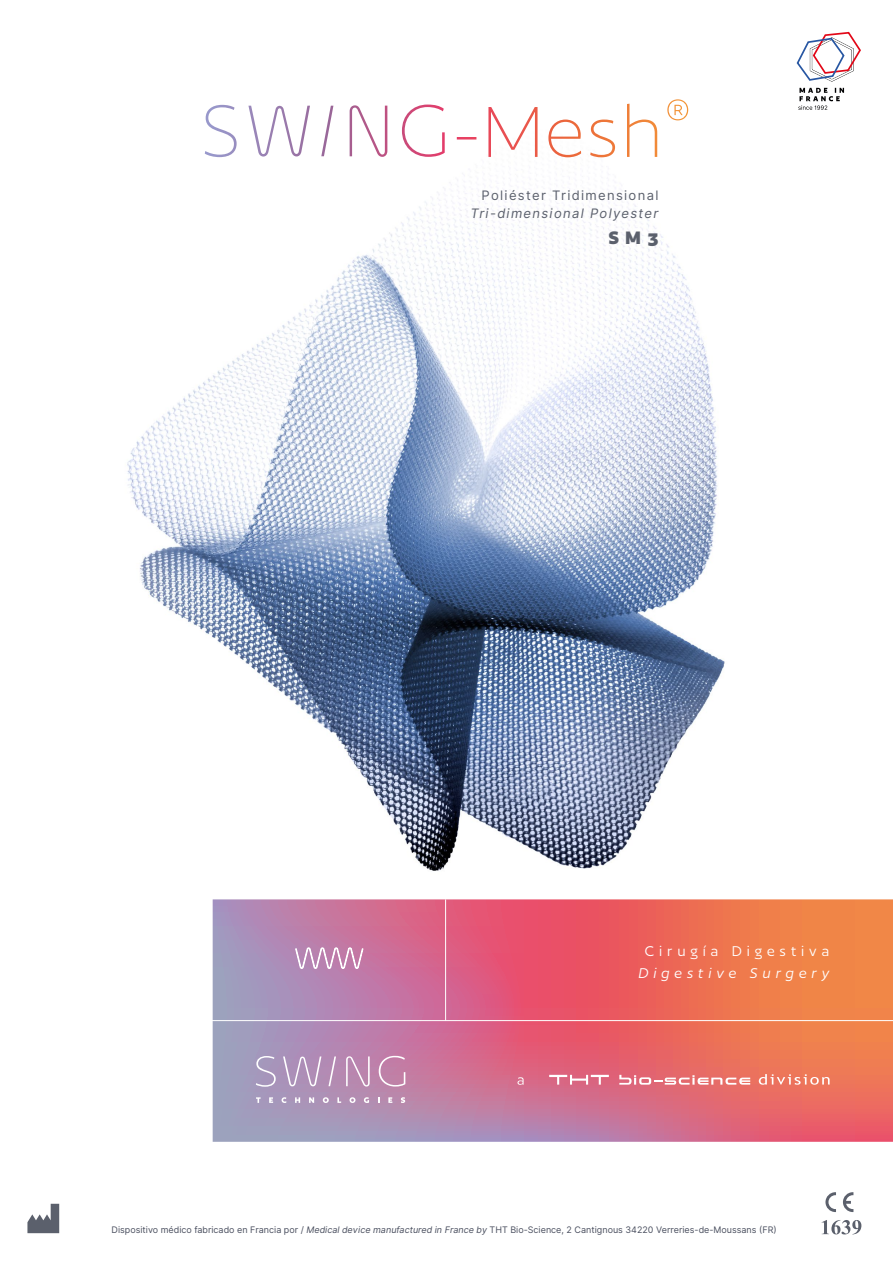
<style>
.page{position:relative;width:893px;height:1263px;background:#fff}
.page>*{position:absolute;margin:0;border:0;box-sizing:border-box;transform-origin:0 0}
.t1{font:700 21px "Author";color:#5b606c}
.t2{font:16.5px "Author";letter-spacing:.3em;color:#fff}
.t3{font:italic 16.5px "Author";letter-spacing:.3em;color:#fff}
.t4{font:italic 13.05px "Inter UI";letter-spacing:.1em;color:#5b606c}
.t5{font:13.05px "Inter UI";letter-spacing:.1em;color:#5b606c}
.t6{font:9px "Inter UI";color:#494e5e}
.s1{font-style:italic}
</style>
<div class="page">
<img style="left:127px;top:104px;width:598px;height:916px">
<svg style="left:213px;top:899px;width:680px;height:243px;background:#d4757f"></svg>
<svg style="left:796px;top:31px;width:65px;height:79px"></svg>
<svg style="left:549px;top:1075px;width:60px;height:9px"></svg>
<svg style="left:619px;top:1075px;width:131px;height:10px"></svg>
<svg style="left:759px;top:1074px;width:70px;height:11px"></svg>
<svg style="left:517px;top:1077px;width:7px;height:8px"></svg>
<svg style="left:256px;top:1056px;width:20px;height:31px"></svg>
<svg style="left:379px;top:1056px;width:26px;height:30px"></svg>
<svg style="left:283px;top:1056px;width:38px;height:30px"></svg>
<svg style="left:328px;top:1056px;width:8px;height:30px"></svg>
<svg style="left:346px;top:1056px;width:24px;height:30px"></svg>
<svg style="left:256px;top:1097px;width:5px;height:6px"></svg>
<svg style="left:269px;top:1097px;width:4px;height:6px"></svg>
<svg style="left:282px;top:1097px;width:4px;height:6px"></svg>
<svg style="left:295px;top:1097px;width:5px;height:6px"></svg>
<svg style="left:309px;top:1097px;width:5px;height:6px"></svg>
<svg style="left:323px;top:1097px;width:6px;height:6px"></svg>
<svg style="left:337px;top:1097px;width:4px;height:6px"></svg>
<svg style="left:349px;top:1097px;width:6px;height:6px"></svg>
<svg style="left:364px;top:1097px;width:5px;height:6px"></svg>
<svg style="left:388px;top:1097px;width:4px;height:6px"></svg>
<svg style="left:401px;top:1097px;width:4px;height:6px"></svg>
<svg style="left:295px;top:948px;width:68px;height:21px"></svg>
<svg style="left:457px;top:99px;width:231px;height:58px"></svg>
<svg style="left:205px;top:105px;width:32px;height:52px"></svg>
<svg style="left:402px;top:105px;width:43px;height:52px"></svg>
<svg style="left:248px;top:106px;width:62px;height:51px"></svg>
<svg style="left:321px;top:106px;width:12px;height:50px"></svg>
<svg style="left:350px;top:105px;width:37px;height:52px"></svg>
<svg style="left:825px;top:1192px;width:11px;height:20px"></svg>
<svg style="left:843px;top:1192px;width:10px;height:20px"></svg>
<svg style="left:821px;top:1220px;width:40px;height:14px"></svg>
<svg style="left:27px;top:1204px;width:32px;height:29px"></svg>
<hr style="left:0;top:1020px;width:893px;height:1px;background:#fff">
<hr style="left:445px;top:899px;width:1px;height:121px;background:#fff">
<h3 class="t5" style="left:482px;top:186px;width:178px">Poliéster Tridimensional</h3>
<h3 class="t4" style="left:470px;top:204px;width:190px">Tri-dimensional Polyester</h3>
<h1 class="t1" style="left:608px;top:227px;width:52px">SM3</h1>
<h2 class="t2" style="left:645px;top:942px;width:186px">Cirugía Digestiva</h2>
<h2 class="t3" style="left:638px;top:965px;width:192px">Digestive Surgery</h2>
<p class="t6" style="left:112px;top:1223px;width:666px">Dispositivo médico fabricado en Francia por / <span class="s1">Medical device manufactured in France by</span> THT Bio-Science, 2 Cantignous 34220 Verreries-de-Moussans (FR)</p>
</div>
